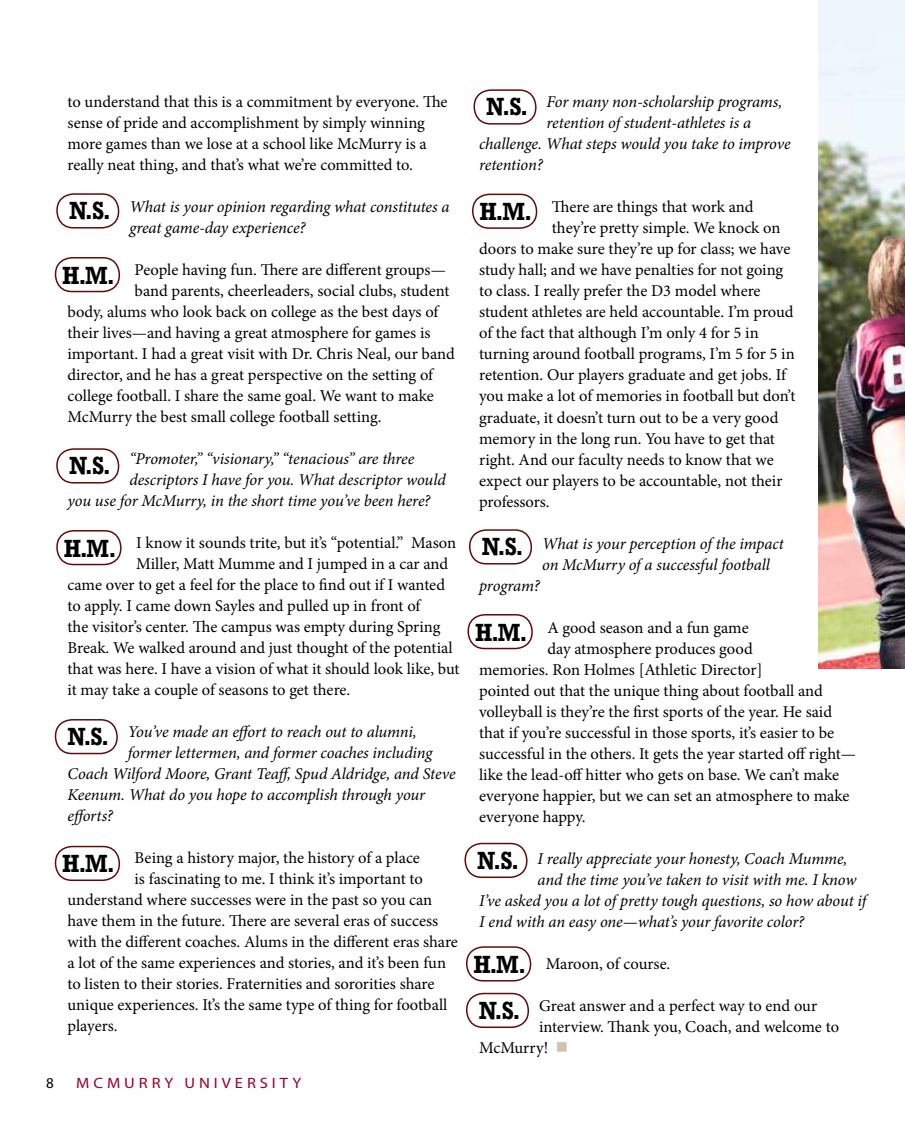
<style>
.page{position:relative;width:905px;height:1134px;background:#fff}
.page>*{position:absolute;margin:0;border:0;box-sizing:border-box;transform-origin:0 0}
.t1{font:700 25.5px/45.8px "Rockwell";color:#000;scale:.9 1}
.t2{font:16.5px/21px "Minion Pro";letter-spacing:-.005em;color:#000}
.t3{font:italic 16.5px/21px "Minion Pro";letter-spacing:-.01em;color:#000}
.t4{font:15px "Myriad Pro";color:#98002e;scale:1.1 1}
.t5{font:15px "Myriad Pro";color:#000}
.s1{color:#d2c1ac}
</style>
<div class="page">
<img style="left:818px;top:0;width:86px;height:669px">
<div style="left:56px;top:193px;width:63px;height:36px;border:2px solid #620a0b;border-radius:16px"></div>
<div style="left:55px;top:257px;width:65px;height:35px;border:2px solid #620a0b;border-radius:16px"></div>
<div style="left:56px;top:448px;width:63px;height:36px;border:2px solid #620a0b;border-radius:16px"></div>
<div style="left:56px;top:530px;width:66px;height:35px;border:2px solid #620a0b;border-radius:16px"></div>
<div style="left:55px;top:719px;width:63px;height:35px;border:2px solid #620a0b;border-radius:16px"></div>
<div style="left:55px;top:846px;width:65px;height:35px;border:2px solid #620a0b;border-radius:16px"></div>
<div style="left:473px;top:89px;width:63px;height:36px;border:2px solid #620a0b;border-radius:16px"></div>
<div style="left:472px;top:194px;width:65px;height:35px;border:2px solid #620a0b;border-radius:16px"></div>
<div style="left:469px;top:529px;width:63px;height:36px;border:2px solid #620a0b;border-radius:16px"></div>
<div style="left:467px;top:614px;width:65px;height:35px;border:2px solid #620a0b;border-radius:16px"></div>
<div style="left:464px;top:843px;width:63px;height:35px;border:2px solid #620a0b;border-radius:16px"></div>
<div style="left:466px;top:946px;width:65px;height:36px;border:2px solid #620a0b;border-radius:16px"></div>
<div style="left:466px;top:993px;width:63px;height:35px;border:2px solid #620a0b;border-radius:16px"></div>
<p class="t2" style="left:68px;top:92px;width:381px">to understand that this is a commitment by everyone. The sense of pride and accomplishment by simply winning more games than we lose at a school like McMurry is a really neat thing, and that’s what we’re committed to.</p>
<p class="t3" style="left:129px;top:197px;width:322px">What is your opinion regarding what constitutes a great game-day experience?</p>
<p class="t2" style="left:135px;top:260px;width:313px">People having fun. There are different groups—</p>
<p class="t2" style="left:135px;top:281px;width:316px">band parents, cheerleaders, social clubs, student</p>
<p class="t2" style="left:67px;top:302px;width:372px">body, alums who look back on college as the best days of</p>
<p class="t2" style="left:67px;top:323px;width:364px">their lives—and having a great atmosphere for games is</p>
<p class="t2" style="left:67px;top:344px;width:389px">important. I had a great visit with Dr. Chris Neal, our band</p>
<p class="t2" style="left:67px;top:365px;width:367px">director, and he has a great perspective on the setting of</p>
<p class="t2" style="left:67px;top:386px;width:368px">college football. I share the same goal. We want to make</p>
<p class="t2" style="left:67px;top:407px;width:315px">McMurry the best small college football setting.</p>
<p class="t3" style="left:129px;top:449px;width:286px">“Promoter,” “visionary,” “tenacious” are three</p>
<p class="t3" style="left:129px;top:470px;width:318px">descriptors I have for you. What descriptor would</p>
<p class="t3" style="left:67px;top:491px;width:364px">you use for McMurry, in the short time you’ve been here?</p>
<p class="t2" style="left:136px;top:533px;width:321px">I know it sounds trite, but it’s “potential.” Mason</p>
<p class="t2" style="left:136px;top:554px;width:313px">Miller, Matt Mumme and I jumped in a car and</p>
<p class="t2" style="left:67px;top:575px;width:379px">came over to get a feel for the place to find out if I wanted</p>
<p class="t2" style="left:67px;top:596px;width:354px">to apply. I came down Sayles and pulled up in front of</p>
<p class="t2" style="left:67px;top:617px;width:374px">the visitor’s center. The campus was empty during Spring</p>
<p class="t2" style="left:67px;top:638px;width:386px">Break. We walked around and just thought of the potential</p>
<p class="t2" style="left:67px;top:659px;width:393px">that was here. I have a vision of what it should look like, but</p>
<p class="t2" style="left:67px;top:680px;width:284px">it may take a couple of seasons to get there.</p>
<p class="t3" style="left:128px;top:722px;width:290px">You’ve made an effort to reach out to alumni,</p>
<p class="t3" style="left:128px;top:743px;width:306px">former lettermen, and former coaches including</p>
<p class="t3" style="left:67px;top:764px;width:390px">Coach Wilford Moore, Grant Teaff, Spud Aldridge, and Steve</p>
<p class="t3" style="left:67px;top:785px;width:359px">Keenum. What do you hope to accomplish through your</p>
<p class="t3" style="left:67px;top:806px;width:47px">efforts?</p>
<p class="t2" style="left:135px;top:848px;width:287px">Being a history major, the history of a place</p>
<p class="t2" style="left:135px;top:869px;width:290px">is fascinating to me. I think it’s important to</p>
<p class="t2" style="left:67px;top:890px;width:366px">understand where successes were in the past so you can</p>
<p class="t2" style="left:67px;top:911px;width:372px">have them in the future. There are several eras of success</p>
<p class="t2" style="left:67px;top:932px;width:392px">with the different coaches. Alums in the different eras share</p>
<p class="t2" style="left:67px;top:953px;width:380px">a lot of the same experiences and stories, and it’s been fun</p>
<p class="t2" style="left:67px;top:974px;width:368px">to listen to their stories. Fraternities and sororities share</p>
<p class="t2" style="left:67px;top:995px;width:381px">unique experiences. It’s the same type of thing for football</p>
<p class="t2" style="left:67px;top:1016px;width:51px">players.</p>
<h1 class="t1" style="left:69px;top:188px;width:48px">N.S.</h1>
<h1 class="t1" style="left:62px;top:252px;width:60px">H.M.</h1>
<h1 class="t1" style="left:69px;top:443px;width:48px">N.S.</h1>
<h1 class="t1" style="left:64px;top:525px;width:60px">H.M.</h1>
<h1 class="t1" style="left:67px;top:713px;width:48px">N.S.</h1>
<h1 class="t1" style="left:62px;top:841px;width:60px">H.M.</h1>
<p class="t5" style="left:46px;top:1073px;width:9px">8</p>
<p class="t4" style="left:76px;top:1073px;width:56px">MC MURR</p>
<p class="t4" style="left:164px;top:1073px;width:43px">Y UNIVERSIT</p>
<p class="t4" style="left:292px;top:1073px;width:10px">Y</p>
<p class="t3" style="left:546px;top:92px;width:237px">For many non-scholarship programs,</p>
<p class="t3" style="left:546px;top:113px;width:206px">retention of student-athletes is a</p>
<p class="t3" style="left:479px;top:134px;width:313px">challenge. What steps would you take to improve</p>
<p class="t3" style="left:479px;top:155px;width:65px">retention?</p>
<p class="t2" style="left:552px;top:197px;width:203px">There are things that work and</p>
<p class="t2" style="left:552px;top:218px;width:230px">they’re pretty simple. We knock on</p>
<p class="t2" style="left:479px;top:239px;width:313px">doors to make sure they’re up for class; we have</p>
<p class="t2" style="left:479px;top:260px;width:306px">study hall; and we have penalties for not going</p>
<p class="t2" style="left:479px;top:281px;width:283px">to class. I really prefer the D3 model where</p>
<p class="t2" style="left:479px;top:302px;width:316px">student athletes are held accountable. I’m proud</p>
<p class="t2" style="left:479px;top:323px;width:281px">of the fact that although I’m only 4 for 5 in</p>
<p class="t2" style="left:479px;top:344px;width:317px">turning around football programs, I’m 5 for 5 in</p>
<p class="t2" style="left:479px;top:365px;width:308px">retention. Our players graduate and get jobs. If</p>
<p class="t2" style="left:479px;top:386px;width:318px">you make a lot of memories in football but don’t</p>
<p class="t2" style="left:479px;top:407px;width:301px">graduate, it doesn’t turn out to be a very good</p>
<p class="t2" style="left:479px;top:428px;width:297px">memory in the long run. You have to get that</p>
<p class="t2" style="left:479px;top:449px;width:296px">right. And our faculty needs to know that we</p>
<p class="t2" style="left:479px;top:470px;width:305px">expect our players to be accountable, not their</p>
<p class="t2" style="left:479px;top:491px;width:72px">professors.</p>
<p class="t3" style="left:542px;top:533px;width:243px">What is your perception of the impact on McMurry of a successful football</p>
<p class="t3" style="left:479px;top:575px;width:62px">program?</p>
<p class="t2" style="left:547px;top:617px;width:203px">A good season and a fun game</p>
<p class="t2" style="left:547px;top:638px;width:207px">day atmosphere produces good</p>
<p class="t2" style="left:479px;top:659px;width:285px">memories. Ron Holmes [Athletic Director]</p>
<p class="t2" style="left:479px;top:680px;width:345px">pointed out that the unique thing about football and</p>
<p class="t2" style="left:479px;top:701px;width:354px">volleyball is they’re the first sports of the year. He said</p>
<p class="t2" style="left:479px;top:722px;width:356px">that if you’re successful in those sports, it’s easier to be</p>
<p class="t2" style="left:479px;top:743px;width:378px">successful in the others. It gets the year started off right—</p>
<p class="t2" style="left:479px;top:764px;width:361px">like the lead-off hitter who gets on base. We can’t make</p>
<p class="t2" style="left:479px;top:785px;width:372px">everyone happier, but we can set an atmosphere to make</p>
<p class="t2" style="left:479px;top:806px;width:108px">everyone happy.</p>
<p class="t3" style="left:537px;top:848px;width:311px">I really appreciate your honesty, Coach Mumme,</p>
<p class="t3" style="left:537px;top:869px;width:320px">and the time you’ve taken to visit with me. I know</p>
<p class="t3" style="left:479px;top:890px;width:389px">I’ve asked you a lot of pretty tough questions, so how about if</p>
<p class="t3" style="left:479px;top:911px;width:326px">I end with an easy one—what’s your favorite color?</p>
<p class="t2" style="left:546px;top:953px;width:126px">Maroon, of course.</p>
<p class="t2" style="left:539px;top:995px;width:279px">Great answer and a perfect way to end our</p>
<p class="t2" style="left:539px;top:1016px;width:301px">interview. Thank you, Coach, and welcome to</p>
<p class="t2" style="left:479px;top:1037px;width:90px">McMurry! <span class="s1">■</span></p>
<h1 class="t1" style="left:486px;top:84px;width:48px">N.S.</h1>
<h1 class="t1" style="left:479px;top:189px;width:60px">H.M.</h1>
<h1 class="t1" style="left:482px;top:524px;width:48px">N.S.</h1>
<h1 class="t1" style="left:475px;top:609px;width:60px">H.M.</h1>
<h1 class="t1" style="left:477px;top:837px;width:48px">N.S.</h1>
<h1 class="t1" style="left:473px;top:941px;width:60px">H.M.<br>N.S.</h1>
</div>
